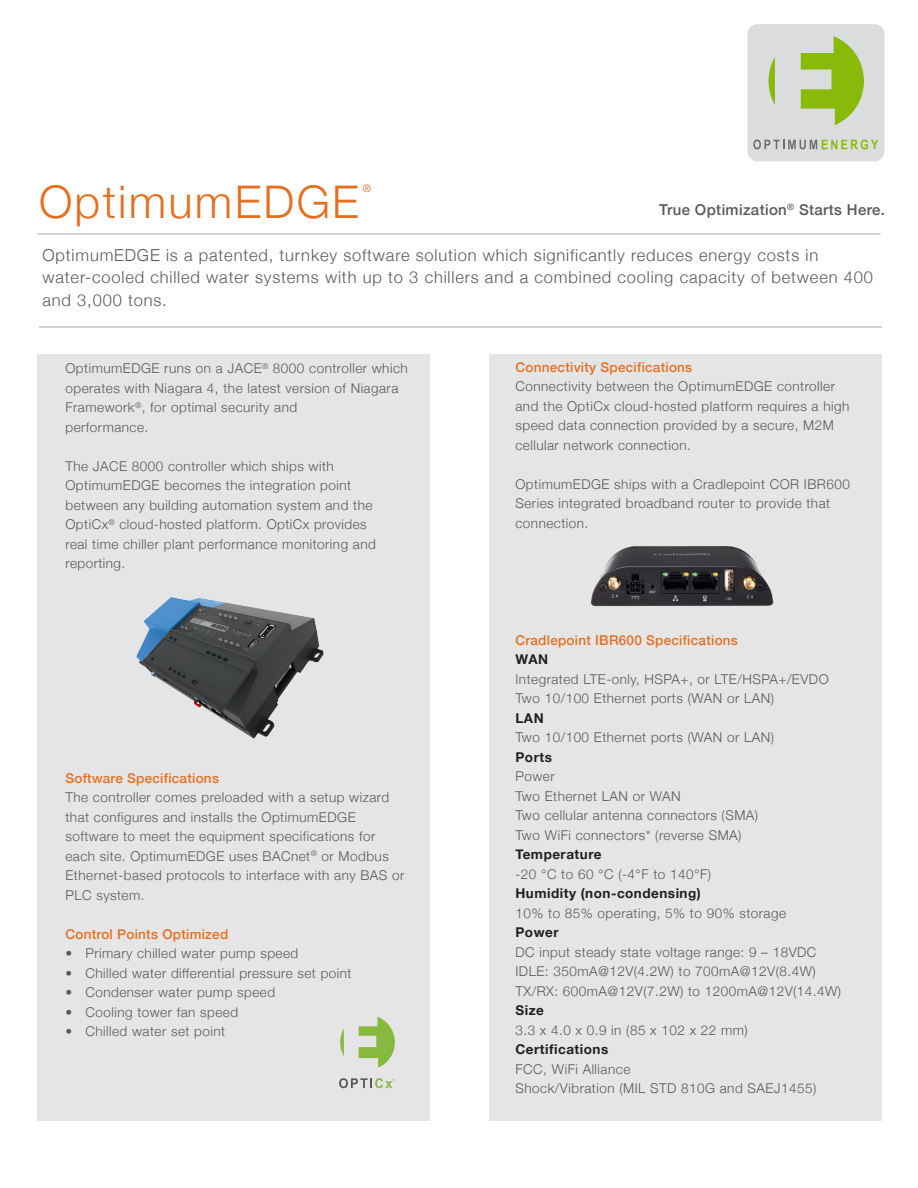
<style>
.page{position:relative;width:918px;height:1188px;background:#fff}
.page>*{position:absolute;margin:0;border:0;box-sizing:border-box;transform-origin:0 0}
.t1{font:300 45px "Helvetica Neue";letter-spacing:.05em;color:#e56f20}
.t2{font:300 16.5px/22.5px "Helvetica Neue";letter-spacing:.05em;color:#58595b}
.t3{font:500 15px "Helvetica Neue";letter-spacing:.025em;color:#58595b}
.t4{font:300 13.5px/19.5px "Helvetica Neue";letter-spacing:.035em;color:#58595b}
.t5{font:500 13.5px "Helvetica Neue";letter-spacing:.02em;color:#e56f20}
.t6{font:700 13.5px "Helvetica Neue";letter-spacing:.035em;color:#231f20}
.t7{font:300 10.5px "Helvetica Neue";color:#e45a28}
.t8{font:300 3.45px "Helvetica Neue";color:#87b93e}
</style>
<div class="page">
<div style="left:489px;top:354px;width:393px;height:766px;background:#e5e5e6"></div>
<div style="left:38px;top:354px;width:392px;height:766px;background:#e5e5e6"></div>
<div style="left:747px;top:24px;width:138px;height:137px;background:#dbdcdd;border-radius:10px"></div>
<svg style="left:801px;top:36px;width:63px;height:89px"></svg>
<svg style="left:768px;top:57px;width:7px;height:48px"></svg>
<svg style="left:753px;top:140px;width:125px;height:9px"></svg>
<hr style="left:38px;top:233px;width:842px;height:2px;background:#c4c6c7">
<hr style="left:39px;top:326px;width:843px;height:2px;background:#c4c6c7">
<img style="left:136px;top:597px;width:188px;height:142px">
<svg style="left:339px;top:1078px;width:53px;height:10px"></svg>
<svg style="left:359px;top:1017px;width:36px;height:51px"></svg>
<svg style="left:340px;top:1029px;width:4px;height:27px"></svg>
<img style="left:590px;top:546px;width:184px;height:60px">
<p class="t7" style="left:363px;top:180px;width:10px">®</p>
<h1 class="t1" style="left:39px;top:166px;width:321px">OptimumEDGE</h1>
<p class="t3" style="left:659px;top:198px;width:227px">True Optimization<sup>®</sup> Starts Here.</p>
<p class="t2" style="left:43px;top:243px;width:832px">OptimumEDGE is a patented, turnkey software solution which significantly reduces energy costs in water-cooled chilled water systems with up to 3 chillers and a combined cooling capacity of between 400 and 3,000 tons.</p>
<p class="t4" style="left:65px;top:358px;width:344px">OptimumEDGE runs on a JACE<sup>®</sup> 8000 controller which operates with Niagara 4, the latest version of Niagara Framework<sup>®</sup>, for optimal security and<br>performance.</p>
<p class="t4" style="left:66px;top:456px;width:312px">The JACE 8000 controller which ships with OptimumEDGE becomes the integration point between any building automation system and the OptiCx<sup>®</sup> cloud-hosted platform. OptiCx provides real time chiller plant performance monitoring and reporting.</p>
<p class="t5" style="left:66px;top:767px;width:155px">Software Specifications</p>
<p class="t4" style="left:66px;top:787px;width:340px">The controller comes preloaded with a setup wizard that configures and installs the OptimumEDGE software to meet the equipment specifications for each site. OptimumEDGE uses BACnet<sup>®</sup> or Modbus Ethernet-based protocols to interface with any BAS or PLC system.</p>
<p class="t5" style="left:66px;top:923px;width:164px">Control Points Optimized</p>
<p class="t4" style="left:66px;top:943px;width:234px">• Primary chilled water pump speed</p>
<p class="t4" style="left:66px;top:963px;width:288px">• Chilled water differential pressure set point</p>
<p class="t4" style="left:66px;top:982px;width:211px">• Condenser water pump speed</p>
<p class="t4" style="left:66px;top:1002px;width:174px">• Cooling tower fan speed</p>
<p class="t4" style="left:66px;top:1021px;width:161px">• Chilled water set point</p>
<p class="t8" style="left:392px;top:1077px;width:4px">®</p>
<p class="t5" style="left:515px;top:356px;width:178px">Connectivity Specifications</p>
<p class="t4" style="left:515px;top:376px;width:335px">Connectivity between the OptimumEDGE controller and the OptiCx cloud-hosted platform requires a high speed data connection provided by a secure, M2M cellular network connection.</p>
<p class="t4" style="left:515px;top:474px;width:336px">OptimumEDGE ships with a Cradlepoint COR IBR600<br>Series integrated broadband router to provide that connection.</p>
<p class="t5" style="left:515px;top:629px;width:224px">Cradlepoint IBR600 Specifications</p>
<p class="t6" style="left:515px;top:649px;width:34px">WAN</p>
<p class="t4" style="left:515px;top:669px;width:315px">Integrated LTE-only, HSPA+, or LTE/HSPA+/EVDO<br>Two 10/100 Ethernet ports (WAN or LAN)</p>
<p class="t6" style="left:515px;top:707px;width:30px">LAN</p>
<p class="t4" style="left:515px;top:727px;width:260px">Two 10/100 Ethernet ports (WAN or LAN)</p>
<p class="t6" style="left:515px;top:746px;width:38px">Ports</p>
<p class="t4" style="left:515px;top:766px;width:244px">Power<br>Two Ethernet LAN or WAN<br>Two cellular antenna connectors (SMA)<br>Two WiFi connectors* (reverse SMA)</p>
<p class="t6" style="left:515px;top:844px;width:88px">Temperature</p>
<p class="t4" style="left:515px;top:863px;width:197px">-20 °C to 60 °C (-4°F to 140°F)</p>
<p class="t6" style="left:515px;top:883px;width:187px">Humidity (non-condensing)</p>
<p class="t4" style="left:515px;top:902px;width:272px">10% to 85% operating, 5% to 90% storage</p>
<p class="t6" style="left:515px;top:922px;width:45px">Power</p>
<p class="t4" style="left:515px;top:941px;width:327px">DC input steady state voltage range: 9 – 18VDC<br>IDLE: 350mA@12V(4.2W) to 700mA@12V(8.4W)<br>TX/RX: 600mA@12V(7.2W) to 1200mA@12V(14.4W)</p>
<p class="t6" style="left:515px;top:1000px;width:30px">Size</p>
<p class="t4" style="left:515px;top:1019px;width:234px">3.3 x 4.0 x 0.9 in (85 x 102 x 22 mm)</p>
<p class="t6" style="left:515px;top:1039px;width:94px">Certifications</p>
<p class="t4" style="left:515px;top:1058px;width:302px">FCC, WiFi Alliance<br>Shock/Vibration (MIL STD 810G and SAEJ1455)</p>
</div>
